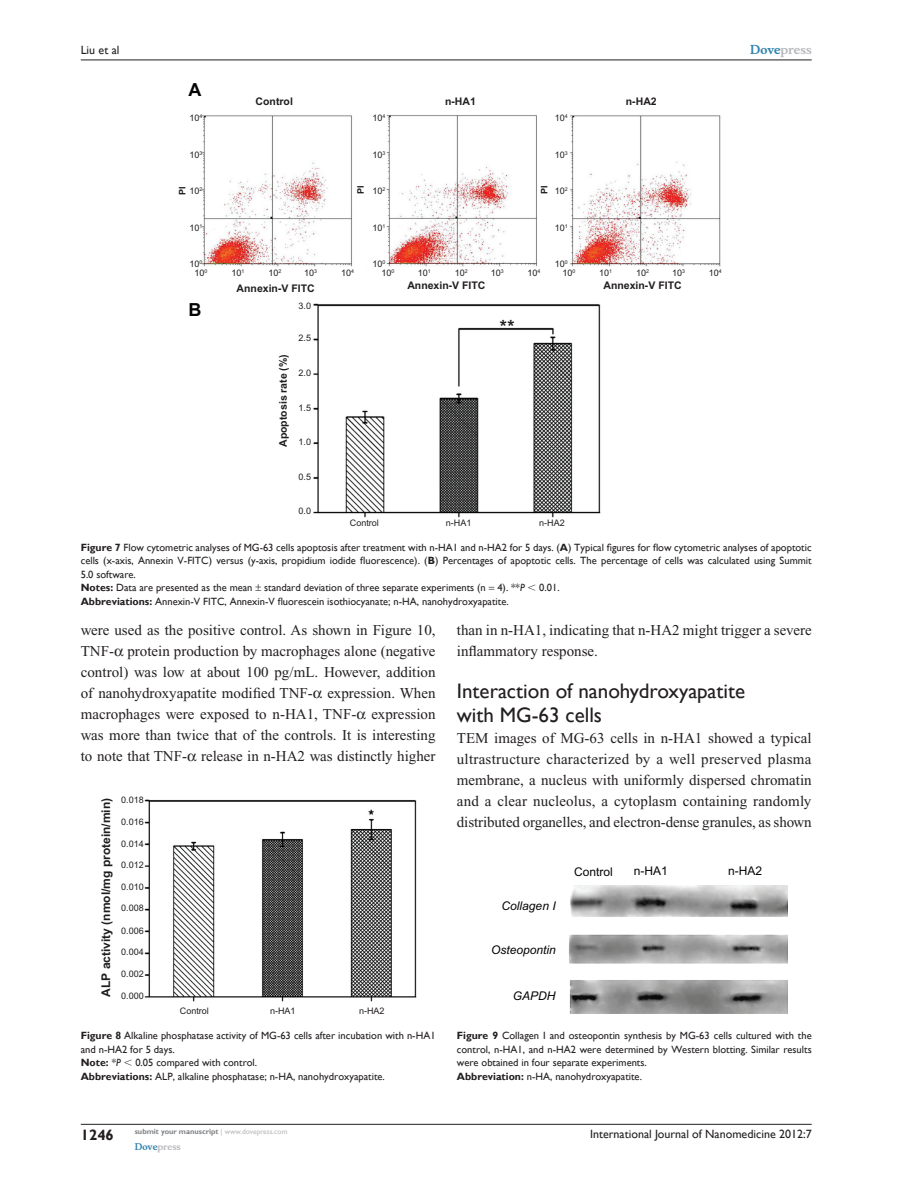
<style>
.page{position:relative;width:918px;height:1188px;background:#fff}
.page>*{position:absolute;margin:0;border:0;box-sizing:border-box;transform-origin:0 0}
.t1{font:21px/24px "Gill Sans";color:#231f20}
.t2{font:700 18px "Arial";color:#201d1e}
.t3{font:700 18px "Arial";color:#040503}
.t4{font:15px/21px "Times New Roman";color:#231f20;text-align:justify}
.t5{font:700 15px "Gill Sans";color:#231f20}
.t6{font:12px "Gill Sans";color:#231f20}
.t7{font:700 12px "Arial";color:#201d1e}
.t8{font:italic 12px "Arial";color:#040503}
.t9{font:12px "Arial";color:#040503}
.t10{font:700 12px "Musee";color:#b8b9bc}
.t11{font:10.5px/13.5px "Gill Sans";color:#231f20}
.t12{font:700 10.5px "Arial";color:#201d1e}
.t13{font:9px "Arial";color:#201d1e}
.t14{font:700 9px "Musee";color:#b8b9bc}
.t15{font:700 9px "Arial";color:#201d1e}
.t16{font:700 7.5px "Gill Sans";color:#808285}
.s1{color:#3485ae}
.s2{font-weight:700}
.s3{font-style:italic}
.s4{font-family:"Mathematical Pi One"}
.s5{font-weight:400;color:#b8b9bc}
</style>
<div class="page">
<img style="left:201px;top:115px;width:520px;height:402px">
<img style="left:144px;top:799px;width:273px;height:203px">
<img style="left:569px;top:885px;width:218px;height:129px">
<hr style="left:81px;top:1124px;width:731px;height:1px;background:#231f20">
<hr style="left:81px;top:60px;width:731px;height:1px;background:#231f20">
<p class="t6" style="left:81px;top:43px;width:40px">Liu et al</p>
<h2 class="t3" style="left:188px;top:79px;width:14px">A</h2>
<p class="t13" style="left:189px;top:113px;width:14px">10<sup>4</sup></p>
<p class="t13" style="left:189px;top:150px;width:14px">10<sup>3</sup></p>
<p class="t12" style="left:256px;top:95px;width:39px">Control</p>
<p class="t12" style="left:445px;top:95px;width:32px">n-HA1</p>
<p class="t12" style="left:626px;top:95px;width:32px">n-HA2</p>
<p class="t13" style="left:373px;top:113px;width:14px">10<sup>4</sup></p>
<p class="t13" style="left:373px;top:150px;width:14px">10<sup>3</sup></p>
<p class="t13" style="left:555px;top:113px;width:14px">10<sup>4</sup></p>
<p class="t13" style="left:555px;top:150px;width:14px">10<sup>3</sup></p>
<p class="t15" style="left:177px;top:195px;width:10px;rotate:-90deg">PI</p>
<p class="t15" style="left:355px;top:194px;width:10px;rotate:-90deg">PI</p>
<p class="t15" style="left:539px;top:194px;width:10px;rotate:-90deg">PI</p>
<p class="t13" style="left:189px;top:185px;width:14px">10<sup>2</sup></p>
<p class="t13" style="left:373px;top:185px;width:14px">10<sup>2</sup></p>
<p class="t13" style="left:555px;top:185px;width:14px">10<sup>2</sup></p>
<p class="t13" style="left:189px;top:223px;width:14px">10<sup>1</sup></p>
<p class="t13" style="left:189px;top:259px;width:14px">10<sup>0</sup></p>
<p class="t13" style="left:373px;top:223px;width:14px">10<sup>1</sup></p>
<p class="t13" style="left:373px;top:259px;width:14px">10<sup>0</sup></p>
<p class="t13" style="left:555px;top:223px;width:14px">10<sup>1</sup></p>
<p class="t13" style="left:555px;top:259px;width:14px">10<sup>0</sup></p>
<p class="t13" style="left:195px;top:268px;width:14px">10<sup>0</sup></p>
<h2 class="t3" style="left:188px;top:299px;width:14px">B</h2>
<p class="t13" style="left:231px;top:268px;width:14px">10<sup>1</sup></p>
<p class="t13" style="left:269px;top:268px;width:14px">10<sup>2</sup></p>
<p class="t12" style="left:237px;top:282px;width:80px">Annexin-V FITC</p>
<p class="t13" style="left:304px;top:268px;width:14px">10<sup>3</sup></p>
<p class="t13" style="left:341px;top:268px;width:14px">10<sup>4</sup></p>
<p class="t13" style="left:382px;top:268px;width:14px">10<sup>0</sup></p>
<p class="t13" style="left:418px;top:268px;width:14px">10<sup>1</sup></p>
<p class="t13" style="left:455px;top:268px;width:14px">10<sup>2</sup></p>
<p class="t13" style="left:491px;top:268px;width:14px">10<sup>3</sup></p>
<p class="t13" style="left:527px;top:268px;width:14px">10<sup>4</sup></p>
<p class="t13" style="left:562px;top:268px;width:14px">10<sup>0</sup></p>
<p class="t13" style="left:599px;top:268px;width:14px">10<sup>1</sup></p>
<p class="t13" style="left:636px;top:268px;width:14px">10<sup>2</sup></p>
<p class="t13" style="left:672px;top:268px;width:14px">10<sup>3</sup></p>
<p class="t13" style="left:709px;top:268px;width:14px">10<sup>4</sup></p>
<p class="t12" style="left:407px;top:280px;width:80px">Annexin-V FITC</p>
<p class="t12" style="left:604px;top:280px;width:80px">Annexin-V FITC</p>
<p class="t13" style="left:299px;top:301px;width:14px">3.0</p>
<p class="t12" style="left:277px;top:447px;width:94px;rotate:-90deg">Apoptosis rate (%)</p>
<p class="t13" style="left:299px;top:333px;width:14px">2.5</p>
<p class="t13" style="left:299px;top:367px;width:14px">2.0</p>
<p class="t13" style="left:299px;top:402px;width:14px">1.5</p>
<p class="t13" style="left:299px;top:436px;width:14px">1.0</p>
<p class="t13" style="left:299px;top:471px;width:14px">0.5</p>
<p class="t13" style="left:299px;top:506px;width:14px">0.0</p>
<p class="t13" style="left:350px;top:518px;width:31px">Control</p>
<h2 class="t2" style="left:500px;top:317px;width:16px">**</h2>
<p class="t13" style="left:446px;top:518px;width:27px">n-HA1</p>
<p class="t13" style="left:539px;top:518px;width:27px">n-HA2</p>
<p class="t10" style="left:750px;top:43px;width:63px"><span class="s1">Dove</span>press</p>
<p class="t11" style="left:81px;top:541px;width:732px"><span class="s2">Figure 7</span> Flow cytometric analyses of MG-63 cells apoptosis after treatment with n-HA1 and n-HA2 for 5 days. (<span class="s2">A</span>) Typical figures for flow cytometric analyses of apoptotic cells (x-axis, Annexin V-FITC) versus (y-axis, propidium iodide fluorescence). (<span class="s2">B</span>) Percentages of apoptotic cells. The percentage of cells was calculated using Summit 5.0 software.<br><span class="s2">Notes:</span> Data are presented as the mean standard deviation of three separate experiments (n 4). **<span class="s3">P</span> <span class="s4">,</span> 0.01.<br><span class="s2">Abbreviations:</span> Annexin-V FITC, Annexin-V fluorescein isothiocyanate; n-HA, nanohydroxyapatite.</p>
<p class="t4" style="left:81px;top:620px;width:356px">were used as the positive control. As shown in Figure 10, TNF- protein production by macrophages alone (negative control) was low at about 100 pg/mL. However, addition of nanohydroxyapatite modified TNF- expression. When macrophages were exposed to n-HA1, TNF- expression was more than twice that of the controls. It is interesting to note that TNF- release in n-HA2 was distinctly higher</p>
<h3 class="t4" style="left:457px;top:620px;width:356px">than in n-HA1, indicating that n-HA2 might trigger a severe inflammatory response.</h3>
<h1 class="t1" style="left:457px;top:680px;width:290px">Interaction of nanohydroxyapatite with MG-63 cells</h1>
<p class="t4" style="left:457px;top:728px;width:356px">TEM images of MG-63 cells in n-HA1 showed a typical ultrastructure characterized by a well preserved plasma membrane, a nucleus with uniformly dispersed chromatin and a clear nucleolus, a cytoplasm containing randomly distributed organelles, and electron-dense granules, as shown</p>
<p class="t13" style="left:121px;top:795px;width:24px">0.018</p>
<p class="t13" style="left:121px;top:817px;width:24px">0.016</p>
<p class="t13" style="left:121px;top:838px;width:24px">0.014</p>
<p class="t13" style="left:121px;top:860px;width:24px">0.012</p>
<p class="t13" style="left:121px;top:881px;width:24px">0.010</p>
<p class="t13" style="left:121px;top:903px;width:24px">0.008</p>
<p class="t13" style="left:121px;top:925px;width:24px">0.006</p>
<p class="t13" style="left:121px;top:946px;width:24px">0.004</p>
<p class="t13" style="left:121px;top:969px;width:24px">0.002</p>
<p class="t7" style="left:99px;top:997px;width:200px;rotate:-90deg">ALP activity (nmol/mg protein/min)</p>
<p class="t9" style="left:634px;top:864px;width:36px">n-HA1</p>
<p class="t9" style="left:728px;top:864px;width:36px">n-HA2</p>
<p class="t9" style="left:574px;top:865px;width:40px">Control</p>
<p class="t8" style="left:502px;top:899px;width:56px">Collagen I</p>
<p class="t8" style="left:491px;top:942px;width:66px">Osteopontin</p>
<p class="t8" style="left:513px;top:989px;width:44px">GAPDH</p>
<p class="t13" style="left:121px;top:990px;width:24px">0.000</p>
<p class="t13" style="left:180px;top:1005px;width:31px">Control</p>
<p class="t13" style="left:270px;top:1005px;width:27px">n-HA1</p>
<p class="t13" style="left:359px;top:1005px;width:27px">n-HA2</p>
<p class="t11" style="left:81px;top:1029px;width:356px"><span class="s2">Figure 8</span> Alkaline phosphatase activity of MG-63 cells after incubation with n-HA1 and n-HA2 for 5 days.<br><span class="s2">Note:</span> *<span class="s3">P</span> <span class="s4">,</span> 0.05 compared with control.<br><span class="s2">Abbreviations:</span> ALP, alkaline phosphatase; n-HA, nanohydroxyapatite.</p>
<h3 class="t5" style="left:81px;top:1126px;width:35px">1246</h3>
<p class="t16" style="left:135px;top:1127px;width:154px">submit your manuscript <span class="s5">| www.dovepress.com</span></p>
<p class="t14" style="left:135px;top:1141px;width:48px"><span class="s1">Dove</span>press</p>
<p class="t11" style="left:457px;top:1029px;width:356px"><span class="s2">Figure 9</span> Collagen I and osteopontin synthesis by MG-63 cells cultured with the control, n-HA1, and n-HA2 were determined by Western blotting. Similar results were obtained in four separate experiments.<br><span class="s2">Abbreviation:</span> n-HA, nanohydroxyapatite.</p>
<p class="t6" style="left:590px;top:1127px;width:223px">International Journal of Nanomedicine 2012:7</p>
</div>
